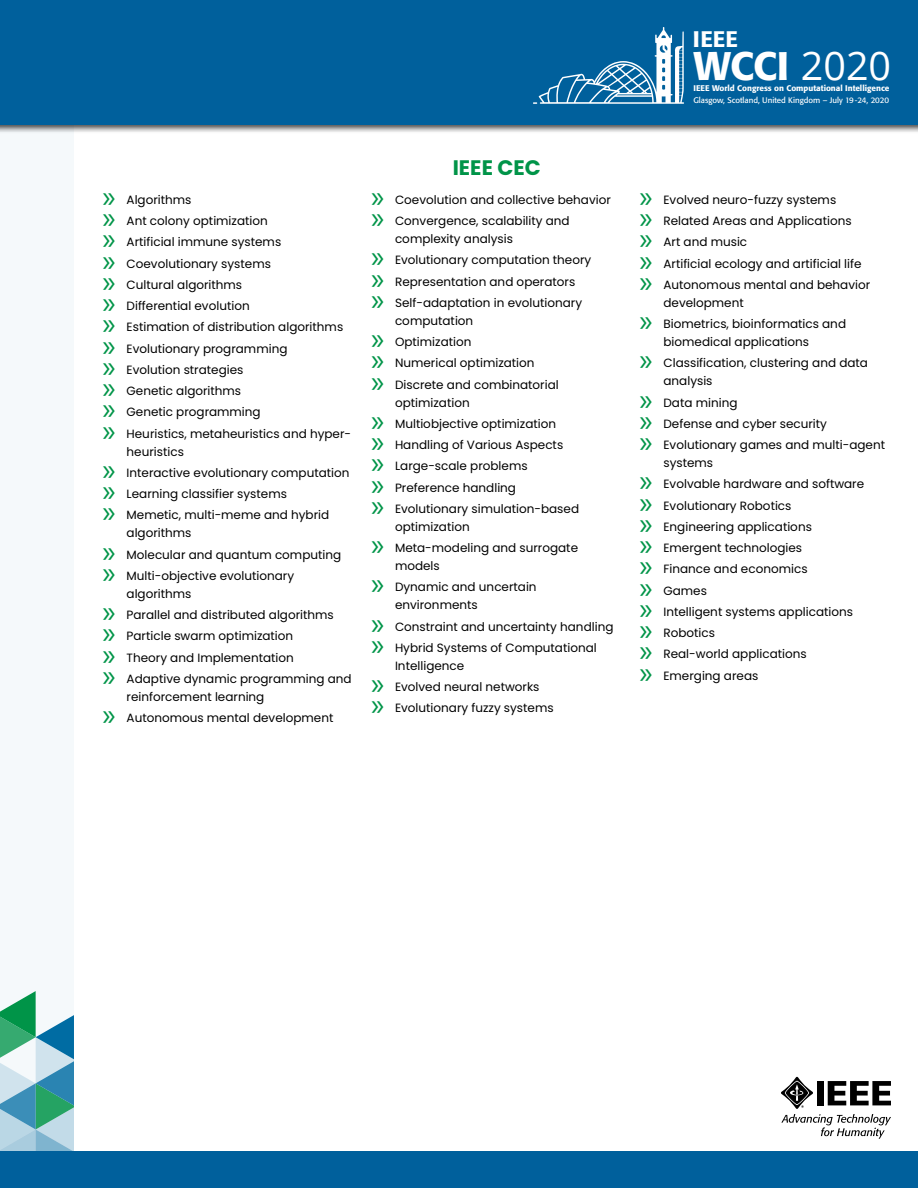
<style>
.page{position:relative;width:918px;height:1188px;background:#fff}
.page>*{position:absolute;margin:0;border:0;box-sizing:border-box;transform-origin:0 0}
.t1{font:500 39.45px "Formata";color:#fff}
.t2{font:31.5px "Myriad Pro";color:#009448}
.t3{font:500 22.35px "Formata";color:#fff}
.t4{font:700 21px "Poppins";color:#009448}
.t5{font:12px/18px "Poppins";color:#000}
.t6{font:500 8.1px "Formata";color:#fff}
.t7{font:7.95px "Formata";color:#fff}
.s1{font-family:"Open Sans";font-weight:400}
</style>
<div class="page">
<div style="left:0;top:0;width:74px;height:1188px;background:#f5f9fb"></div>
<svg style="left:0;top:991px;width:74px;height:161px"></svg>
<div style="left:0;top:0;width:918px;height:134px;background:#000;opacity:.75"></div>
<div style="left:0;top:0;width:918px;height:124px;background:#00609c"></div>
<div style="left:0;top:1152px;width:918px;height:36px;background:#00609c"></div>
<svg style="left:781px;top:1077px;width:110px;height:62px"></svg>
<svg style="left:533px;top:27px;width:151px;height:77px"></svg>
<h2 class="t2" style="left:103px;top:177px;width:15px">»</h2>
<p class="t5" style="left:127px;top:191px;width:66px">Algorithms</p>
<h2 class="t2" style="left:103px;top:198px;width:15px">»</h2>
<p class="t5" style="left:127px;top:212px;width:143px">Ant colony optimization</p>
<h2 class="t2" style="left:103px;top:219px;width:15px">»</h2>
<p class="t5" style="left:127px;top:233px;width:156px">Artificial immune systems</p>
<h2 class="t2" style="left:103px;top:241px;width:15px">»</h2>
<p class="t5" style="left:127px;top:255px;width:146px">Coevolutionary systems</p>
<h2 class="t2" style="left:103px;top:262px;width:15px">»</h2>
<p class="t5" style="left:127px;top:276px;width:117px">Cultural algorithms</p>
<h2 class="t2" style="left:103px;top:283px;width:15px">»</h2>
<p class="t5" style="left:127px;top:297px;width:125px">Differential evolution</p>
<h2 class="t2" style="left:103px;top:304px;width:15px">»</h2>
<p class="t5" style="left:127px;top:318px;width:218px">Estimation of distribution algorithms</p>
<h2 class="t2" style="left:103px;top:326px;width:15px">»</h2>
<p class="t5" style="left:127px;top:340px;width:162px">Evolutionary programming</p>
<h2 class="t2" style="left:103px;top:347px;width:15px">»</h2>
<p class="t5" style="left:127px;top:361px;width:118px">Evolution strategies</p>
<h2 class="t2" style="left:103px;top:368px;width:15px">»</h2>
<p class="t5" style="left:127px;top:382px;width:116px">Genetic algorithms</p>
<h2 class="t2" style="left:103px;top:389px;width:15px">»</h2>
<p class="t5" style="left:127px;top:403px;width:136px">Genetic programming</p>
<h2 class="t2" style="left:103px;top:411px;width:15px">»</h2>
<p class="t5" style="left:127px;top:424px;width:226px">Heuristics, metaheuristics and hyper&shy;heuristics</p>
<h2 class="t2" style="left:103px;top:450px;width:15px">»</h2>
<p class="t5" style="left:127px;top:464px;width:224px">Interactive evolutionary computation</p>
<h2 class="t2" style="left:103px;top:471px;width:15px">»</h2>
<p class="t5" style="left:127px;top:485px;width:162px">Learning classifier systems</p>
<h2 class="t2" style="left:103px;top:492px;width:15px">»</h2>
<p class="t5" style="left:127px;top:506px;width:204px">Memetic, multi-meme and hybrid algorithms</p>
<h2 class="t2" style="left:103px;top:532px;width:15px">»</h2>
<p class="t5" style="left:127px;top:545px;width:216px">Molecular and quantum computing</p>
<h2 class="t2" style="left:103px;top:553px;width:15px">»</h2>
<p class="t5" style="left:127px;top:567px;width:169px">Multi-objective evolutionary algorithms</p>
<h2 class="t2" style="left:103px;top:592px;width:15px">»</h2>
<p class="t5" style="left:127px;top:606px;width:209px">Parallel and distributed algorithms</p>
<h2 class="t2" style="left:103px;top:613px;width:15px">»</h2>
<p class="t5" style="left:127px;top:627px;width:168px">Particle swarm optimization</p>
<h2 class="t2" style="left:103px;top:635px;width:15px">»</h2>
<p class="t5" style="left:127px;top:648px;width:169px">Theory and Implementation</p>
<h2 class="t2" style="left:103px;top:656px;width:15px">»</h2>
<p class="t5" style="left:127px;top:670px;width:227px">Adaptive dynamic programming and reinforcement learning</p>
<h2 class="t2" style="left:103px;top:695px;width:15px">»</h2>
<p class="t5" style="left:127px;top:709px;width:208px">Autonomous mental development</p>
<h3 class="t4" style="left:453px;top:155px;width:90px">IEEE CEC</h3>
<h2 class="t2" style="left:371px;top:177px;width:15px">»</h2>
<p class="t5" style="left:395px;top:191px;width:217px">Coevolution and collective behavior</p>
<h2 class="t2" style="left:371px;top:198px;width:15px">»</h2>
<p class="t5" style="left:395px;top:212px;width:176px">Convergence, scalability and complexity analysis</p>
<h2 class="t2" style="left:371px;top:237px;width:15px">»</h2>
<p class="t5" style="left:395px;top:251px;width:198px">Evolutionary computation theory</p>
<h2 class="t2" style="left:371px;top:259px;width:15px">»</h2>
<p class="t5" style="left:395px;top:273px;width:182px">Representation and operators</p>
<h2 class="t2" style="left:371px;top:280px;width:15px">»</h2>
<p class="t5" style="left:395px;top:294px;width:189px">Self-adaptation in evolutionary computation</p>
<h2 class="t2" style="left:371px;top:319px;width:15px">»</h2>
<p class="t5" style="left:395px;top:333px;width:78px">Optimization</p>
<h2 class="t2" style="left:371px;top:340px;width:15px">»</h2>
<p class="t5" style="left:395px;top:354px;width:141px">Numerical optimization</p>
<h2 class="t2" style="left:371px;top:362px;width:15px">»</h2>
<p class="t5" style="left:395px;top:376px;width:165px">Discrete and combinatorial optimization</p>
<h2 class="t2" style="left:371px;top:401px;width:15px">»</h2>
<p class="t5" style="left:395px;top:415px;width:163px">Multiobjective optimization</p>
<h2 class="t2" style="left:371px;top:422px;width:15px">»</h2>
<p class="t5" style="left:395px;top:436px;width:170px">Handling of Various Aspects</p>
<h2 class="t2" style="left:371px;top:443px;width:15px">»</h2>
<p class="t5" style="left:395px;top:457px;width:134px">Large-scale problems</p>
<h2 class="t2" style="left:371px;top:465px;width:15px">»</h2>
<p class="t5" style="left:395px;top:478px;width:123px">Preference handling</p>
<h2 class="t2" style="left:371px;top:486px;width:15px">»</h2>
<p class="t5" style="left:395px;top:500px;width:186px">Evolutionary simulation-based optimization</p>
<h2 class="t2" style="left:371px;top:525px;width:15px">»</h2>
<p class="t5" style="left:395px;top:539px;width:185px">Meta-modeling and surrogate models</p>
<h2 class="t2" style="left:371px;top:564px;width:15px">»</h2>
<p class="t5" style="left:395px;top:578px;width:143px">Dynamic and uncertain environments</p>
<h2 class="t2" style="left:371px;top:604px;width:15px">»</h2>
<p class="t5" style="left:395px;top:617px;width:220px">Constraint and uncertainty handling</p>
<h2 class="t2" style="left:371px;top:625px;width:15px">»</h2>
<p class="t5" style="left:395px;top:639px;width:203px">Hybrid Systems of Computational<br>Intelligence</p>
<h2 class="t2" style="left:371px;top:664px;width:15px">»</h2>
<p class="t5" style="left:395px;top:678px;width:146px">Evolved neural networks</p>
<h2 class="t2" style="left:371px;top:685px;width:15px">»</h2>
<p class="t5" style="left:395px;top:699px;width:160px">Evolutionary fuzzy systems</p>
<h3 class="t3" style="left:693px;top:26px;width:47px">IEEE</h3>
<p class="t6" style="left:693px;top:83px;width:198px">IEEE World Congress on Computational Intelligence</p>
<h1 class="t1" style="left:694px;top:42px;width:199px">WCCI <span class="s1">2020</span></h1>
<p class="t7" style="left:693px;top:95px;width:197px">Glasgow, Scotland, United Kingdom – July 19-24, 2020</p>
<h2 class="t2" style="left:639px;top:177px;width:15px">»</h2>
<p class="t5" style="left:663px;top:191px;width:174px">Evolved neuro-fuzzy systems</p>
<h2 class="t2" style="left:639px;top:198px;width:15px">»</h2>
<p class="t5" style="left:663px;top:212px;width:190px">Related Areas and Applications</p>
<h2 class="t2" style="left:639px;top:219px;width:15px">»</h2>
<p class="t5" style="left:663px;top:233px;width:85px">Art and music</p>
<h2 class="t2" style="left:639px;top:241px;width:15px">»</h2>
<p class="t5" style="left:663px;top:255px;width:200px">Artificial ecology and artificial life</p>
<h2 class="t2" style="left:639px;top:262px;width:15px">»</h2>
<p class="t5" style="left:663px;top:276px;width:208px">Autonomous mental and behavior development</p>
<h2 class="t2" style="left:639px;top:301px;width:15px">»</h2>
<p class="t5" style="left:663px;top:315px;width:184px">Biometrics, bioinformatics and biomedical applications</p>
<h2 class="t2" style="left:639px;top:340px;width:15px">»</h2>
<p class="t5" style="left:663px;top:354px;width:206px">Classification, clustering and data analysis</p>
<h2 class="t2" style="left:639px;top:380px;width:15px">»</h2>
<p class="t5" style="left:663px;top:394px;width:76px">Data mining</p>
<h2 class="t2" style="left:639px;top:401px;width:15px">»</h2>
<p class="t5" style="left:663px;top:415px;width:165px">Defense and cyber security</p>
<h2 class="t2" style="left:639px;top:422px;width:15px">»</h2>
<p class="t5" style="left:663px;top:436px;width:223px">Evolutionary games and multi-agent systems</p>
<h2 class="t2" style="left:639px;top:461px;width:15px">»</h2>
<p class="t5" style="left:663px;top:475px;width:202px">Evolvable hardware and software</p>
<h2 class="t2" style="left:639px;top:483px;width:15px">»</h2>
<p class="t5" style="left:663px;top:496px;width:130px">Evolutionary Robotics</p>
<h2 class="t2" style="left:639px;top:504px;width:15px">»</h2>
<p class="t5" style="left:663px;top:518px;width:150px">Engineering applications</p>
<h2 class="t2" style="left:639px;top:525px;width:15px">»</h2>
<p class="t5" style="left:663px;top:539px;width:140px">Emergent technologies</p>
<h2 class="t2" style="left:639px;top:546px;width:15px">»</h2>
<p class="t5" style="left:663px;top:560px;width:146px">Finance and economics</p>
<h2 class="t2" style="left:639px;top:568px;width:15px">»</h2>
<p class="t5" style="left:663px;top:581px;width:45px">Games</p>
<h2 class="t2" style="left:639px;top:589px;width:15px">»</h2>
<p class="t5" style="left:663px;top:603px;width:191px">Intelligent systems applications</p>
<h2 class="t2" style="left:639px;top:610px;width:15px">»</h2>
<p class="t5" style="left:663px;top:624px;width:53px">Robotics</p>
<h2 class="t2" style="left:639px;top:631px;width:15px">»</h2>
<p class="t5" style="left:663px;top:645px;width:145px">Real-world applications</p>
<h2 class="t2" style="left:639px;top:653px;width:15px">»</h2>
<p class="t5" style="left:663px;top:666px;width:96px">Emerging areas</p>
</div>
